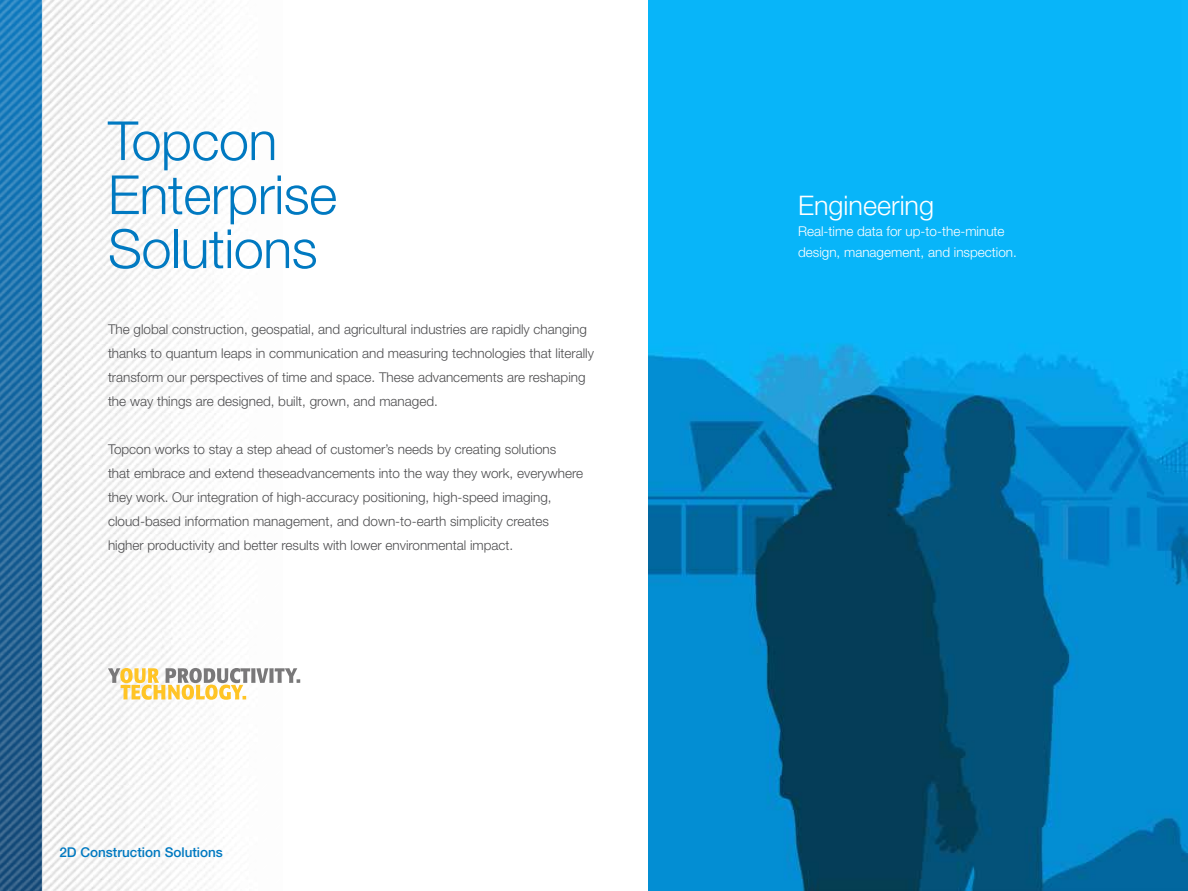
<style>
.page{position:relative;width:1188px;height:891px;background:#fff}
.page>*{position:absolute;margin:0;border:0;box-sizing:border-box;transform-origin:0 0}
.t1{font:300 54px/54px "Helvetica Neue LT Std";letter-spacing:-.01em;color:#0079c1}
.t2{font:300 27px "Helvetica Neue LT Std";color:#fff}
.t3{font:300 13.5px/24px "Helvetica Neue LT Std";color:#4d4d4f}
.t4{font:300 13.5px/21px "Helvetica Neue LT Std";color:#fff}
.t5{font:500 13.5px "Helvetica Neue LT Std";color:#0079c1}
</style>
<div class="page">
<img style="left:0;top:0;width:301px;height:891px">
<img style="left:648px;top:0;width:540px;height:891px">
<svg style="left:108px;top:668px;width:192px;height:32px"></svg>
<h1 class="t1" style="left:108px;top:113px;width:231px">Topcon<br>Enterprise<br>Solutions</h1>
<p class="t3" style="left:108px;top:317px;width:488px">The global construction, geospatial, and agricultural industries are rapidly changing thanks to quantum leaps in communication and measuring technologies that literally transform our perspectives of time and space. These advancements are reshaping the way things are designed, built, grown, and managed.</p>
<p class="t3" style="left:108px;top:437px;width:477px">Topcon works to stay a step ahead of customer’s needs by creating solutions<br>that embrace and extend theseadvancements into the way they work, everywhere they work. Our integration of high-accuracy positioning, high-speed imaging, cloud-based information management, and down-to-earth simplicity creates higher productivity and better results with lower environmental impact.</p>
<p class="t5" style="left:59px;top:845px;width:165px">2D Construction Solutions</p>
<h2 class="t2" style="left:798px;top:189px;width:138px">Engineering</h2>
<p class="t4" style="left:798px;top:221px;width:220px">Real-time data for up-to-the-minute design, management, and inspection.</p>
</div>
